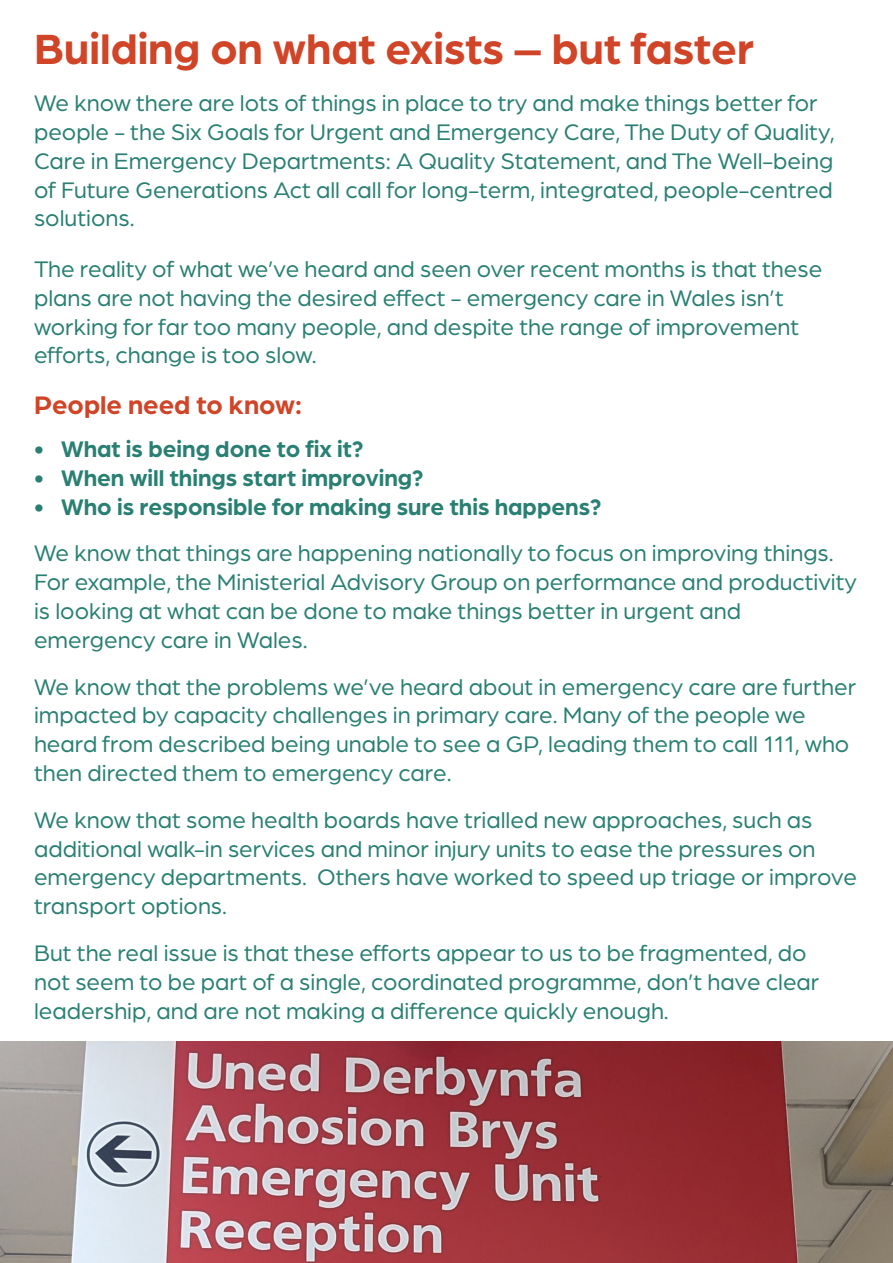
<style>
.page{position:relative;width:893px;height:1263px;background:#fff}
.page>*{position:absolute;margin:0;border:0;box-sizing:border-box;transform-origin:0 0}
.t1{font:700 45px "Arboria";color:#d04427}
.t2{font:700 27px "Arboria";color:#d04427}
.t3{font:24px/28.8px "Arboria";color:#298072}
.t4{font:700 24px "Arboria";color:#298072}
</style>
<div class="page">
<img style="left:0;top:1042px;width:893px;height:221px">
<p class="t1" style="left:34px;top:18px;width:722px">Building on what exists – but faster</p>
<p class="t3" style="left:34px;top:88px;width:802px">We know there are lots of things in place to try and make things better for people - the Six Goals for Urgent and Emergency Care, The Duty of Quality, Care in Emergency Departments: A Quality Statement, and The Well-being of Future Generations Act all call for long-term, integrated, people-centred solutions.</p>
<p class="t3" style="left:34px;top:253px;width:790px">The reality of what we’ve heard and seen over recent months is that these plans are not having the desired effect - emergency care in Wales isn’t working for far too many people, and despite the range of improvement efforts, change is too slow.</p>
<p class="t2" style="left:34px;top:386px;width:270px">People need to know:</p>
<p class="t4" style="left:34px;top:432px;width:331px">• What is being done to fix it?</p>
<p class="t4" style="left:34px;top:461px;width:391px">• When will things start improving?</p>
<p class="t4" style="left:34px;top:490px;width:569px">• Who is responsible for making sure this happens?</p>
<p class="t3" style="left:34px;top:538px;width:824px">We know that things are happening nationally to focus on improving things.<br>For example, the Ministerial Advisory Group on performance and productivity is looking at what can be done to make things better in urgent and emergency care in Wales.</p>
<p class="t3" style="left:34px;top:671px;width:824px">We know that the problems we’ve heard about in emergency care are further impacted by capacity challenges in primary care. Many of the people we heard from described being unable to see a GP, leading them to call 111, who then directed them to emergency care.</p>
<p class="t3" style="left:34px;top:804px;width:824px">We know that some health boards have trialled new approaches, such as additional walk-in services and minor injury units to ease the pressures on emergency departments. Others have worked to speed up triage or improve transport options.</p>
<p class="t3" style="left:34px;top:937px;width:787px">But the real issue is that these efforts appear to us to be fragmented, do not seem to be part of a single, coordinated programme, don’t have clear leadership, and are not making a difference quickly enough.</p>
</div>
